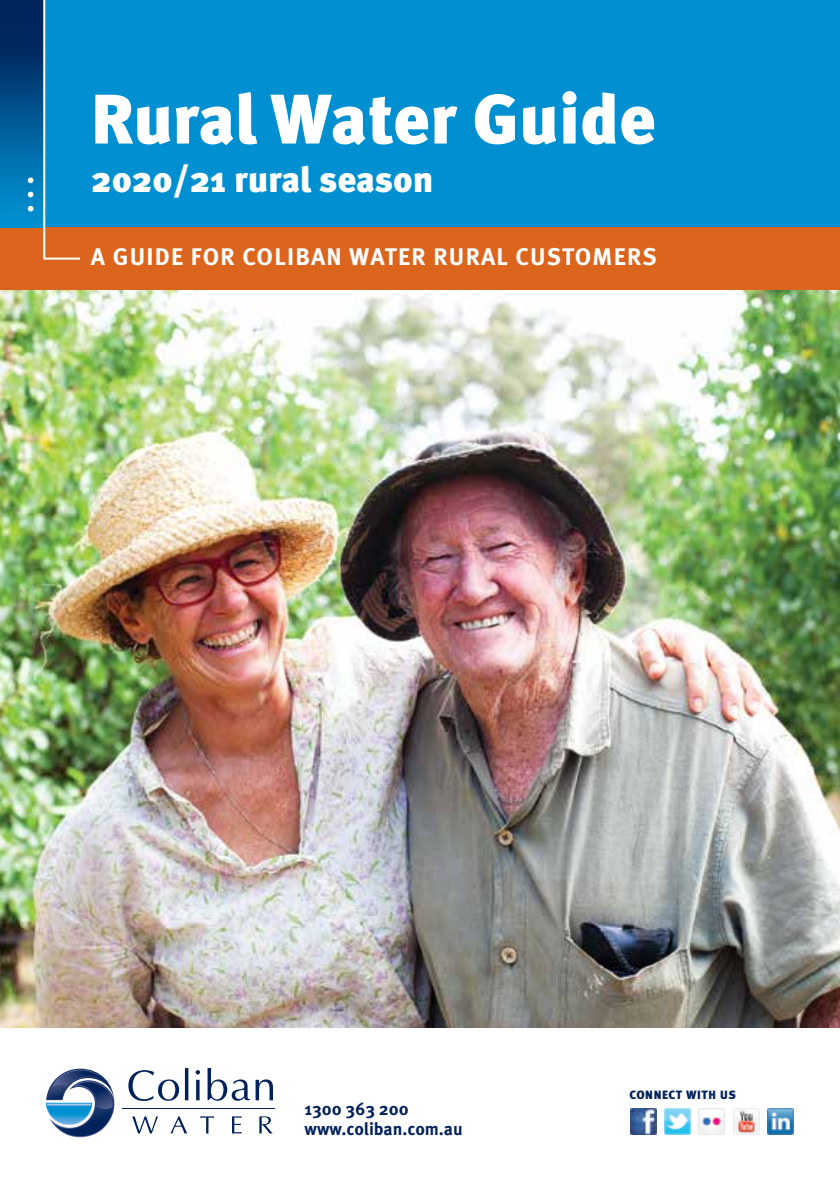
<style>
.page{position:relative;width:840px;height:1191px;background:#fff}
.page>*{position:absolute;margin:0;border:0;box-sizing:border-box;transform-origin:0 0}
.t1{font:900 70px "Meta Pro";letter-spacing:-.01em;color:#fff}
.t2{font:900 36px "Meta Pro";letter-spacing:-.005em;color:#fff}
.t3{font:700 24px "Meta Pro";letter-spacing:.05em;color:#fff}
.t4{font:700 17.6px/19.6px "Meta Pro";letter-spacing:-.005em;color:#002159}
.t5{font:900 12px "Meta Pro";letter-spacing:.05em;color:#002159}
</style>
<div class="page">
<img style="left:0;top:289px;width:839px;height:738px">
<div style="left:0;top:227px;width:839px;height:62px;background:#dc651e"></div>
<div style="left:0;top:0;width:45px;height:228px;background:linear-gradient(to bottom,#00154b,#0094d5)"></div>
<div style="left:45px;top:0;width:794px;height:227px;background:#0090d1"></div>
<svg style="left:128px;top:1070px;width:51px;height:31px"></svg>
<svg style="left:185px;top:1067px;width:3px;height:33px"></svg>
<svg style="left:195px;top:1070px;width:5px;height:30px"></svg>
<svg style="left:207px;top:1067px;width:66px;height:33px"></svg>
<svg style="left:132px;top:1116px;width:26px;height:17px"></svg>
<svg style="left:170px;top:1116px;width:17px;height:17px"></svg>
<svg style="left:200px;top:1116px;width:14px;height:17px"></svg>
<svg style="left:232px;top:1116px;width:9px;height:17px"></svg>
<svg style="left:259px;top:1116px;width:13px;height:17px"></svg>
<hr style="left:122px;top:1108px;width:152px;height:1px;background:#002159">
<svg style="left:46px;top:1068px;width:69px;height:69px"></svg>
<svg style="left:42px;top:0;width:38px;height:260px"></svg>
<svg style="left:28px;top:177px;width:5px;height:6px"></svg>
<svg style="left:28px;top:192px;width:5px;height:5px"></svg>
<svg style="left:28px;top:206px;width:5px;height:5px"></svg>
<img style="left:630px;top:1108px;width:26px;height:26px">
<img style="left:664px;top:1108px;width:26px;height:26px">
<img style="left:698px;top:1108px;width:26px;height:26px">
<img style="left:733px;top:1108px;width:25px;height:26px">
<img style="left:767px;top:1108px;width:26px;height:26px">
<h1 class="t1" style="left:91px;top:64px;width:566px">Rural Water Guide</h1>
<h2 class="t2" style="left:91px;top:151px;width:344px">2020/21 rural season</h2>
<p class="t3" style="left:91px;top:238px;width:567px">A GUIDE FOR COLIBAN WATER RURAL CUSTOMERS</p>
<p class="t4" style="left:304px;top:1098px;width:159px">1300 363 200 www.coliban.com.au</p>
<p class="t5" style="left:629px;top:1085px;width:108px">CONNECT WITH US</p>
</div>
